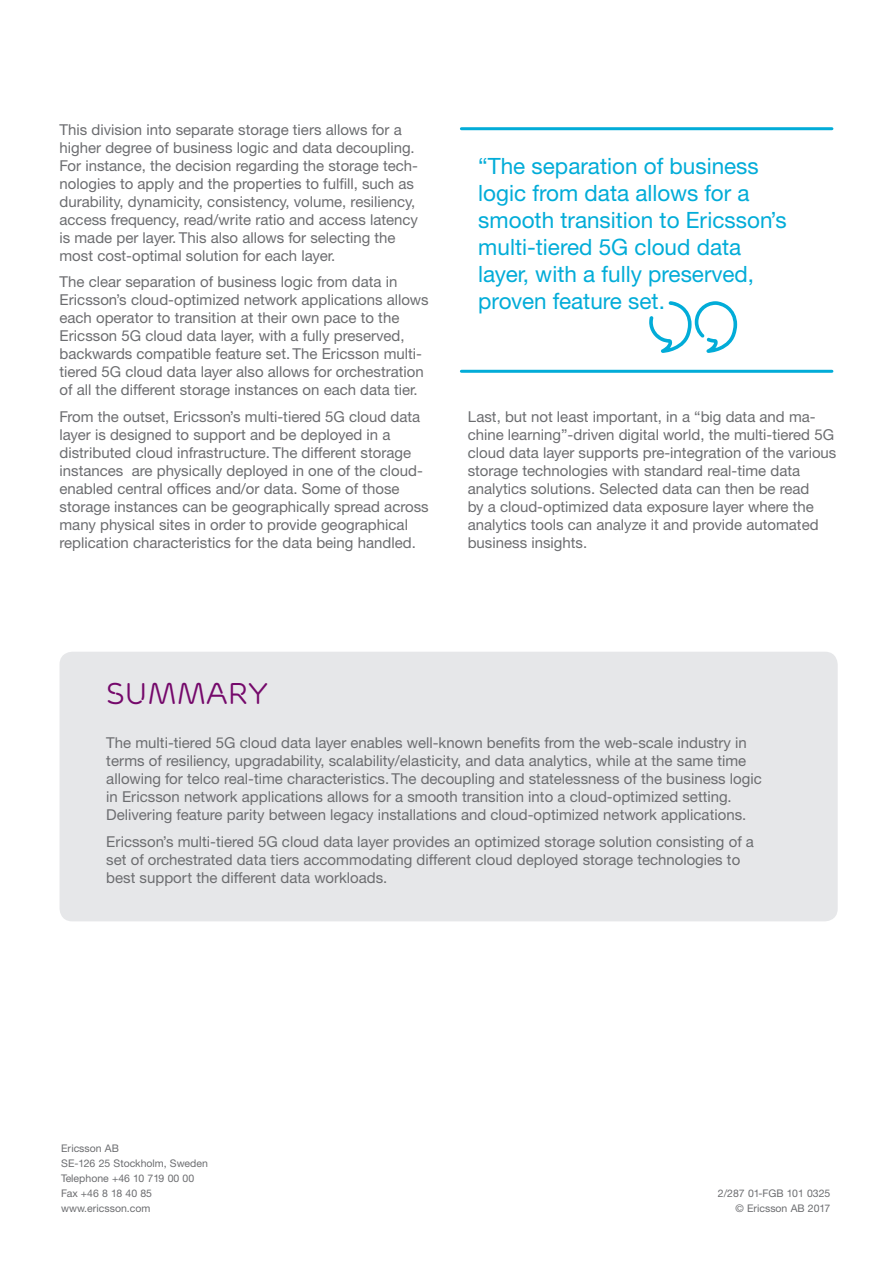
<style>
.page{position:relative;width:893px;height:1263px;background:#fff}
.page>*{position:absolute;margin:0;border:0;box-sizing:border-box;transform-origin:0 0}
.t1{font:30px "Ericsson Capital";color:#75096b}
.t2{font:22.5px/27px "Ericsson Sans";color:#02acd8}
.t3{font:15px/18px "Ericsson Sans";color:#6c6d70}
.Ericsson_Address{font:10.5px "Ericsson Sans";color:#6c6d70}
</style>
<div class="page">
<div style="left:60px;top:652px;width:778px;height:269px;background:#e6e7e9;border-radius:13px"></div>
<hr style="left:461px;top:370px;width:371px;height:3px;background:#02acd8">
<hr style="left:461px;top:127px;width:371px;height:3px;background:#02acd8">
<svg style="left:649px;top:301px;width:88px;height:52px"></svg>
<p class="t3" style="left:60px;top:121px;width:360px">This division into separate storage tiers allows for a higher degree of business logic and data decoupling.<br>For instance, the decision regarding the storage tech&shy;nologies to apply and the properties to fulfill, such as durability, dynamicity, consistency, volume, resiliency, access frequency, read/write ratio and access latency is made per layer. This also allows for selecting the most cost-optimal solution for each layer.</p>
<p class="t3" style="left:60px;top:273px;width:371px">The clear separation of business logic from data in Ericsson’s cloud-optimized network applications allows each operator to transition at their own pace to the Ericsson 5G cloud data layer, with a fully preserved, backwards compatible feature set. The Ericsson multi&shy;tiered 5G cloud data layer also allows for orchestration of all the different storage instances on each data tier.</p>
<p class="t3" style="left:60px;top:408px;width:371px">From the outset, Ericsson’s multi-tiered 5G cloud data layer is designed to support and be deployed in a distributed cloud infrastructure. The different storage instances are physically deployed in one of the cloud&shy;enabled central offices and/or data. Some of those storage instances can be geographically spread across many physical sites in order to provide geographical replication characteristics for the data being handled.</p>
<p class="t3" style="left:468px;top:408px;width:370px">Last, but not least important, in a “big data and ma&shy;chine learning”-driven digital world, the multi-tiered 5G cloud data layer supports pre-integration of the various storage technologies with standard real-time data analytics solutions. Selected data can then be read<br>by a cloud-optimized data exposure layer where the analytics tools can analyze it and provide automated business insights.</p>
<p class="t2" style="left:478px;top:153px;width:310px">“The separation of business logic from data allows for a smooth transition to Ericsson’s multi-tiered 5G cloud data layer, with a fully preserved, proven feature set.</p>
<p class="t1" style="left:106px;top:676px;width:163px">SUMMARY</p>
<p class="t3" style="left:106px;top:734px;width:657px">The multi-tiered 5G cloud data layer enables well-known benefits from the web-scale industry in terms of resiliency, upgradability, scalability/elasticity, and data analytics, while at the same time allowing for telco real-time characteristics. The decoupling and statelessness of the business logic in Ericsson network applications allows for a smooth transition into a cloud-optimized setting.<br>Delivering feature parity between legacy installations and cloud-optimized network applications.</p>
<p class="t3" style="left:106px;top:833px;width:649px">Ericsson’s multi-tiered 5G cloud data layer provides an optimized storage solution consisting of a set of orchestrated data tiers accommodating different cloud deployed storage technologies to best support the different data workloads.</p>
<p class="Ericsson_Address" style="left:61px;top:1142px;width:59px">Ericsson AB</p>
<p class="Ericsson_Address" style="left:61px;top:1157px;width:148px">SE-126 25 Stockholm, Sweden</p>
<p class="Ericsson_Address" style="left:61px;top:1172px;width:134px">Telephone +46 10 719 00 00</p>
<p class="Ericsson_Address" style="left:61px;top:1187px;width:92px">Fax +46 8 18 40 85</p>
<p class="Ericsson_Address" style="left:61px;top:1202px;width:91px">www.ericsson.com</p>
<p class="Ericsson_Address" style="left:718px;top:1187px;width:114px">2/287 01-FGB 101 0325</p>
<p class="Ericsson_Address" style="left:735px;top:1202px;width:97px">© Ericsson AB 2017</p>
</div>
